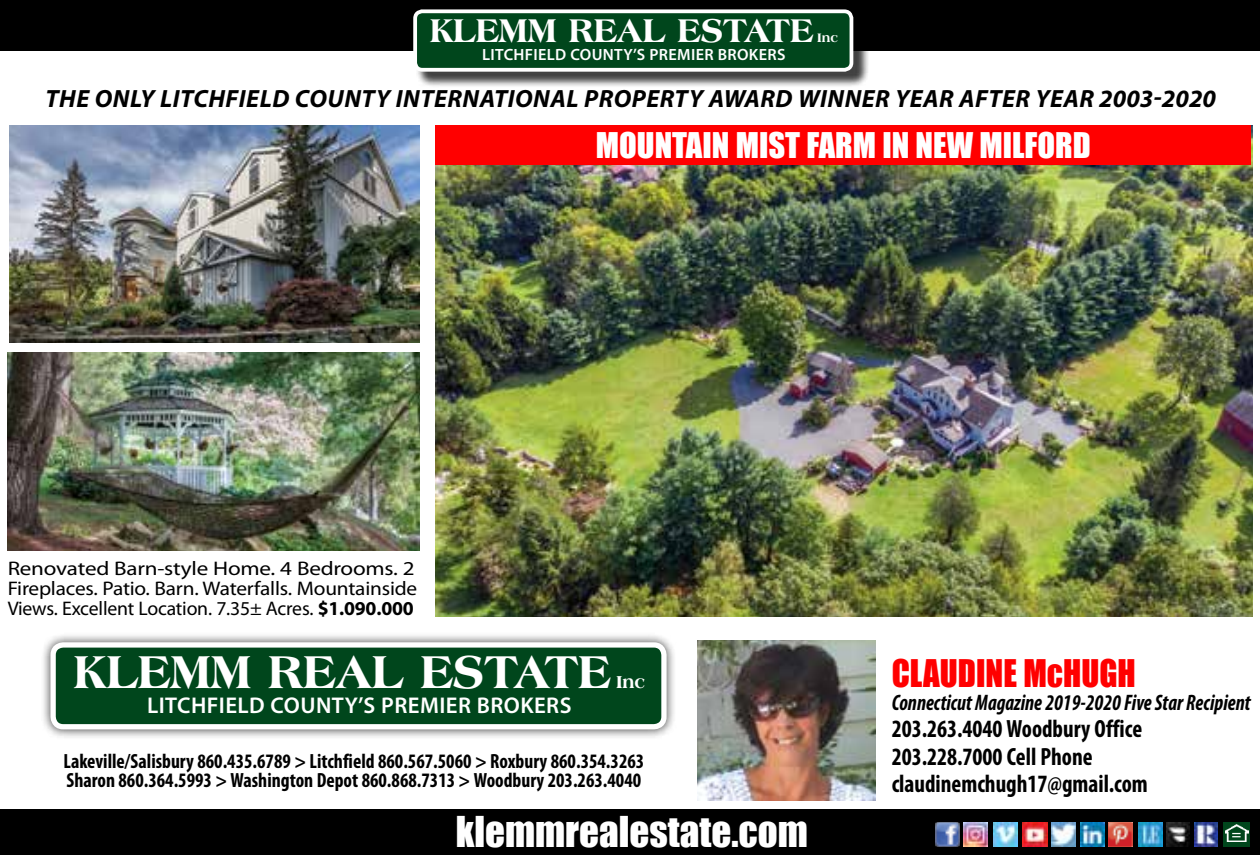
<style>
.page{position:relative;width:1260px;height:855px;background:#fff}
.page>*{position:absolute;margin:0;border:0;box-sizing:border-box;transform-origin:0 0}
.t1{font:800 48.75px "Americana BT";color:#fff;scale:.95 1}
.t2{font:39px "Impact";color:#fff}
.t3{font:800 35px "Americana BT";color:#fff;scale:.95 1}
.t4{font:35px "Impact";color:#f00;scale:.94 1}
.t5{font:32.5px "Impact";color:#fff}
.t6{font:italic 700 25px "Myriad Pro";letter-spacing:.02em;color:#000}
.t7{font:700 condensed 25px/27.5px "Myriad Pro";color:#000;scale:.94 1}
.t8{font:600 22.75px "Myriad Pro";letter-spacing:.02em;color:#fff}
.t9{font:italic 700 condensed 22.5px "Myriad Pro";color:#000;scale:.91 1}
.t10{font:700 condensed 20.5px/18.5px "Myriad Pro";color:#000;scale:.96 1}
.t11{font:19.75px/19.8px "Myriad Pro";letter-spacing:-.01em;color:#000;scale:1.17 1}
.t12{font:800 18.25px "Americana BT";color:#fff}
.t13{font:600 16.25px "Myriad Pro";letter-spacing:.02em;color:#fff}
.t14{font:800 13px "Americana BT";color:#fff}
.s1{font-weight:700}
</style>
<div class="page">
<img style="left:9px;top:125px;width:410px;height:218px">
<div style="left:0;top:0;width:1260px;height:51px;background:#000"></div>
<div style="left:416px;top:12px;width:453px;height:76px;background:#000;opacity:.75"></div>
<div style="left:415px;top:11px;width:436px;height:59px;background:#00461c;border-radius:7px"></div>
<div style="left:413px;top:9px;width:440px;height:63px;border:4px solid #fff;border-radius:7px"></div>
<div style="left:0;top:810px;width:1260px;height:45px;background:#000"></div>
<img style="left:697px;top:641px;width:178px;height:159px">
<div style="left:41px;top:633px;width:635px;height:107px;background:#000;opacity:.75"></div>
<div style="left:53px;top:645px;width:611px;height:82px;background:#00461c;border-radius:10px"></div>
<div style="left:50px;top:642px;width:617px;height:87px;border:5px solid #fff;border-radius:10px"></div>
<img style="left:936px;top:823px;width:23px;height:24px">
<img style="left:964px;top:823px;width:24px;height:23px">
<img style="left:994px;top:823px;width:24px;height:23px">
<img style="left:1138px;top:823px;width:24px;height:23px">
<img style="left:1166px;top:823px;width:24px;height:23px">
<div style="left:1223px;top:822px;width:27px;height:24px;background:#00461c"></div>
<img style="left:1225px;top:825px;width:24px;height:17px">
<img style="left:1195px;top:822px;width:23px;height:25px">
<img style="left:1052px;top:822px;width:24px;height:25px">
<img style="left:1080px;top:823px;width:24px;height:23px">
<img style="left:1108px;top:822px;width:24px;height:25px">
<img style="left:1022px;top:822px;width:26px;height:25px">
<img style="left:436px;top:125px;width:817px;height:491px">
<img style="left:7px;top:353px;width:412px;height:197px">
<div style="left:436px;top:125px;width:815px;height:40px;background:#f00"></div>
<h3 class="t3" style="left:430px;top:9px;width:405px">KLEMM REAL ESTATE</h3>
<p class="t14" style="left:817px;top:30px;width:22px">Inc</p>
<p class="t13" style="left:482px;top:44px;width:305px">LITCHFIELD COUNTY’S PREMIER BROKERS</p>
<p class="t6" style="left:46px;top:83px;width:1172px">THE ONLY LITCHFIELD COUNTY INTERNATIONAL PROPERTY AWARD WINNER YEAR AFTER YEAR 2003-2020</p>
<p class="t11" style="left:8px;top:559px;width:352px">Renovated Barn-style Home. 4 Bedrooms. 2<br>Fireplaces. Patio. Barn. Waterfalls. Mountainside<br>Views. Excellent Location. 7.35± Acres. <span class="s1">$1.090.000</span></p>
<h3 class="t5" style="left:596px;top:120px;width:496px">MOUNTAIN MIST FARM IN NEW MILFORD</h3>
<h1 class="t1" style="left:74px;top:642px;width:567px">KLEMM REAL ESTATE</h1>
<p class="t12" style="left:616px;top:671px;width:31px">Inc</p>
<p class="t8" style="left:147px;top:691px;width:426px">LITCHFIELD COUNTY’S PREMIER BROKERS</p>
<p class="t10" style="left:63px;top:752px;width:607px">Lakeville/Salisbury 860.435.6789 &gt; Litchfield 860.567.5060 &gt; Roxbury 860.354.3263<br>Sharon 860.364.5993 &gt; Washington Depot 860.868.7313 &gt; Woodbury 203.263.4040</p>
<h2 class="t2" style="left:456px;top:802px;width:354px">klemmrealestate.com</h2>
<h3 class="t4" style="left:892px;top:646px;width:261px">CLAUDINE McHUGH</h3>
<p class="t9" style="left:892px;top:688px;width:396px">Connecticut Magazine 2019-2020 Five Star Recipient</p>
<p class="t7" style="left:892px;top:715px;width:274px">203.263.4040 Woodbury Office<br>203.228.7000 Cell Phone claudinemchugh17@gmail.com</p>
</div>
